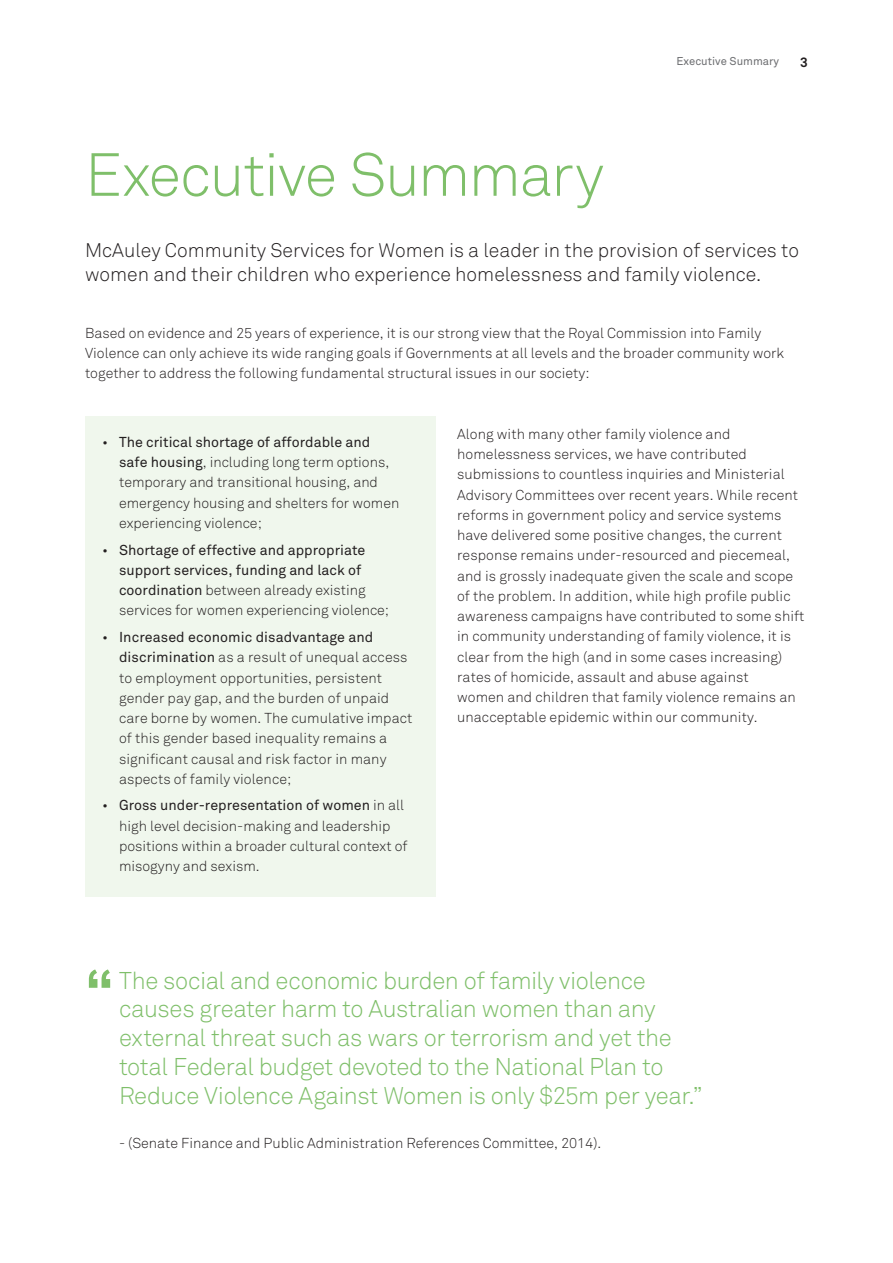
<style>
.page{position:relative;width:893px;height:1263px;background:#fff}
.page>*{position:absolute;margin:0;border:0;box-sizing:border-box;transform-origin:0 0}
.t1{font:300 60px "Akkurat";letter-spacing:-.025em;color:#7fbf6a}
.t2{font:700 60px "Akkurat";color:#7fbf6a}
.t3{font:300 24px/28.8px "Akkurat";letter-spacing:-.02em;color:#7fbf6a}
.t4{font:300 19.5px/24px "Akkurat";color:#231f20}
.t5{font:300 14.25px/20.2px "Akkurat";letter-spacing:.005em;color:#231f20}
.t6{font:14.25px/20.2px "Akkurat";color:#231f20}
.t7{font:700 13.5px "Akkurat";color:#231f20}
.t8{font:11.25px "Akkurat";color:#6c6d70}
.s1{font-weight:400}
.s2{font-weight:300}
</style>
<div class="page">
<div style="left:85px;top:416px;width:351px;height:481px;background:#f0f7ed"></div>
<p class="t8" style="left:676px;top:54px;width:104px">Executive Summary</p>
<p class="t7" style="left:800px;top:54px;width:9px">3</p>
<h1 class="t1" style="left:85px;top:139px;width:520px">Executive Summary</h1>
<h3 class="t4" style="left:85px;top:238px;width:715px">McAuley Community Services for Women is a leader in the provision of services to women and their children who experience homelessness and family violence.</h3>
<p class="t5" style="left:85px;top:323px;width:701px">Based on evidence and 25 years of experience, it is our strong view that the Royal Commission into Family<br>Violence can only achieve its wide ranging goals if Governments at all levels and the broader community work together to address the following fundamental structural issues in our society:</p>
<p class="t5" style="left:119px;top:432px;width:282px;text-indent:-17px">• <span class="s1">The critical shortage of affordable and safe housing</span>, including long term options, temporary and transitional housing, and emergency housing and shelters for women experiencing violence;</p>
<p class="t6" style="left:119px;top:540px;width:272px;text-indent:-17px"><span class="s2">•</span> Shortage of effective and appropriate support services, funding and lack of coordination <span class="s2">between already existing services for women experiencing violence;</span></p>
<p class="t5" style="left:119px;top:627px;width:295px;text-indent:-17px">• <span class="s1">Increased economic disadvantage and discrimination</span> as a result of unequal access to employment opportunities, persistent gender pay gap, and the burden of unpaid care borne by women. The cumulative impact of this gender based inequality remains a significant causal and risk factor in many aspects of family violence;</p>
<p class="t5" style="left:119px;top:796px;width:290px;text-indent:-17px">• <span class="s1">Gross under-representation of women</span> in all high level decision-making and leadership positions within a broader cultural context of misogyny and sexism.</p>
<p class="t5" style="left:457px;top:424px;width:349px">Along with many other family violence and homelessness services, we have contributed submissions to countless inquiries and Ministerial Advisory Committees over recent years. While recent reforms in government policy and service systems have delivered some positive changes, the current response remains under-resourced and piecemeal, and is grossly inadequate given the scale and scope of the problem. In addition, while high profile public awareness campaigns have contributed to some shift in community understanding of family violence, it is clear from the high (and in some cases increasing) rates of homicide, assault and abuse against<br>women and children that family violence remains an unacceptable epidemic within our community.</p>
<h1 class="t2" style="left:85px;top:953px;width:30px">“</h1>
<p class="t3" style="left:119px;top:966px;width:585px">The social and economic burden of family violence causes greater harm to Australian women than any external threat such as wars or terrorism and yet the total Federal budget devoted to the National Plan to Reduce Violence Against Women is only $25m per year.”</p>
<p class="t5" style="left:119px;top:1133px;width:484px">- (Senate Finance and Public Administration References Committee, 2014).</p>
</div>
